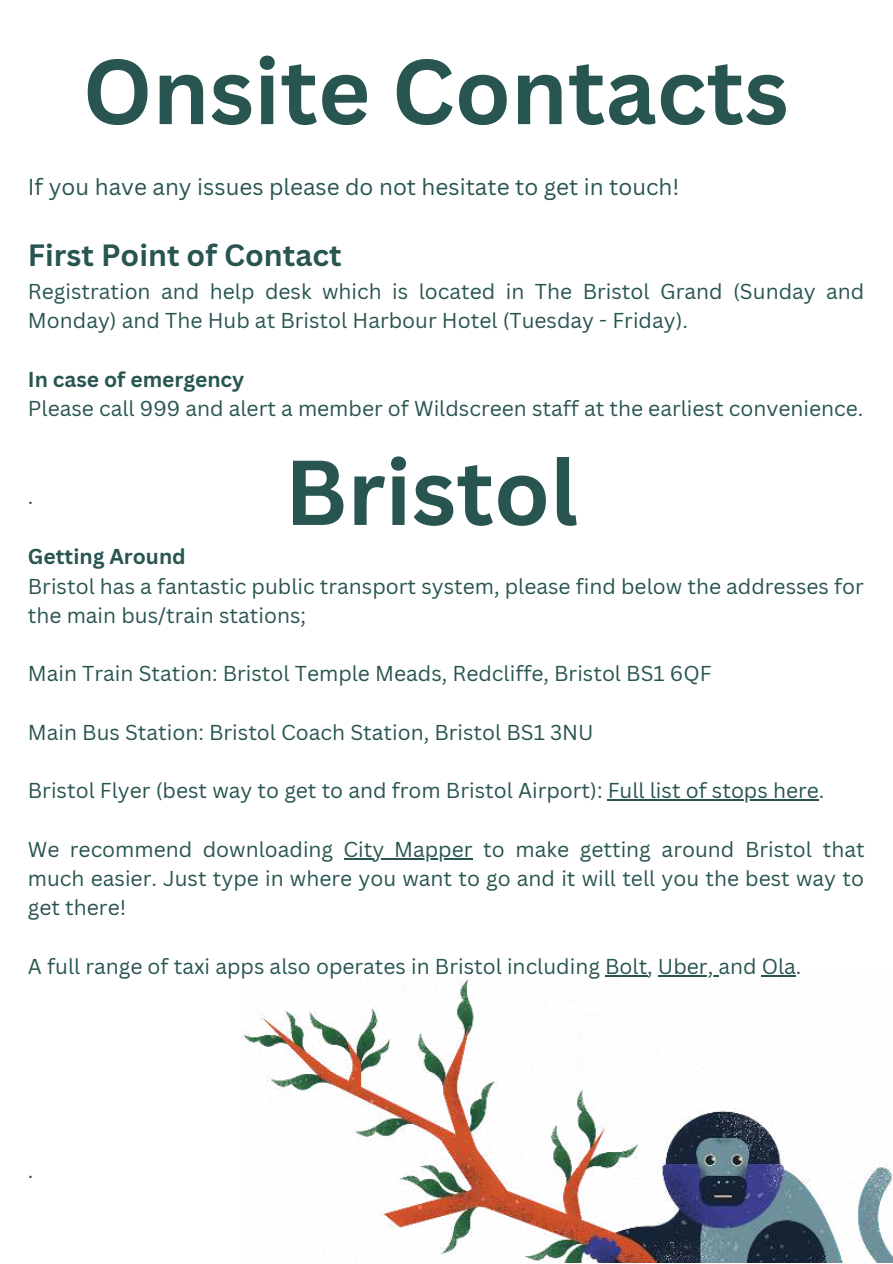
<style>
.page{position:relative;width:893px;height:1264px;background:#fff}
.page>*{position:absolute;margin:0;border:0;box-sizing:border-box;transform-origin:0 0}
.t1{font:700 89.85px "Canva Sans";color:#285550}
.t2{font:700 30px "Canva Sans";color:#285550}
.t3{font:22.5px "Canva Sans";color:#285550}
.t4{font:21px/29.2px "Canva Sans";color:#285550}
.t5{font:700 21px "Canva Sans";color:#285550}
</style>
<div class="page">
<img style="left:240px;top:969px;width:652px;height:293px">
<hr style="left:607px;top:799px;width:211px;height:1px;background:#285550">
<hr style="left:343px;top:858px;width:129px;height:1px;background:#285550">
<hr style="left:605px;top:974px;width:42px;height:2px;background:#285550">
<hr style="left:658px;top:974px;width:60px;height:2px;background:#285550">
<hr style="left:761px;top:974px;width:34px;height:2px;background:#285550">
<h1 class="t1" style="left:83px;top:38px;width:707px">Onsite Contacts</h1>
<p class="t3" style="left:28px;top:174px;width:653px">If you have any issues please do not hesitate to get in touch!</p>
<h2 class="t2" style="left:28px;top:237px;width:315px">First Point of Contact</h2>
<p class="t4" style="left:28px;top:277px;width:838px">Registration and help desk which is located in The Bristol Grand (Sunday and<br>Monday) and The Hub at Bristol Harbour Hotel (Tuesday - Friday).</p>
<p class="t5" style="left:28px;top:366px;width:218px">In case of emergency</p>
<p class="t4" style="left:28px;top:393px;width:836px">Please call 999 and alert a member of Wildscreen staff at the earliest convenience.</p>
<p class="t4" style="left:28px;top:481px;width:7px">.</p>
<h1 class="t1" style="left:284px;top:439px;width:295px">Bristol</h1>
<p class="t5" style="left:28px;top:544px;width:159px">Getting Around</p>
<p class="t4" style="left:28px;top:571px;width:837px">Bristol has a fantastic public transport system, please find below the addresses for the main bus/train stations;</p>
<p class="t4" style="left:28px;top:659px;width:685px">Main Train Station: Bristol Temple Meads, Redcliffe, Bristol BS1 6QF</p>
<p class="t4" style="left:28px;top:717px;width:567px">Main Bus Station: Bristol Coach Station, Bristol BS1 3NU</p>
<p class="t4" style="left:28px;top:776px;width:798px">Bristol Flyer (best way to get to and from Bristol Airport): Full list of stops here.</p>
<p class="t4" style="left:28px;top:834px;width:838px;text-align:justify">We recommend downloading City Mapper to make getting around Bristol that much easier. Just type in where you want to go and it will tell you the best way to get there!</p>
<p class="t4" style="left:28px;top:951px;width:775px">A full range of taxi apps also operates in Bristol including Bolt, Uber, and Ola.</p>
<p class="t4" style="left:28px;top:1156px;width:7px">.</p>
</div>
